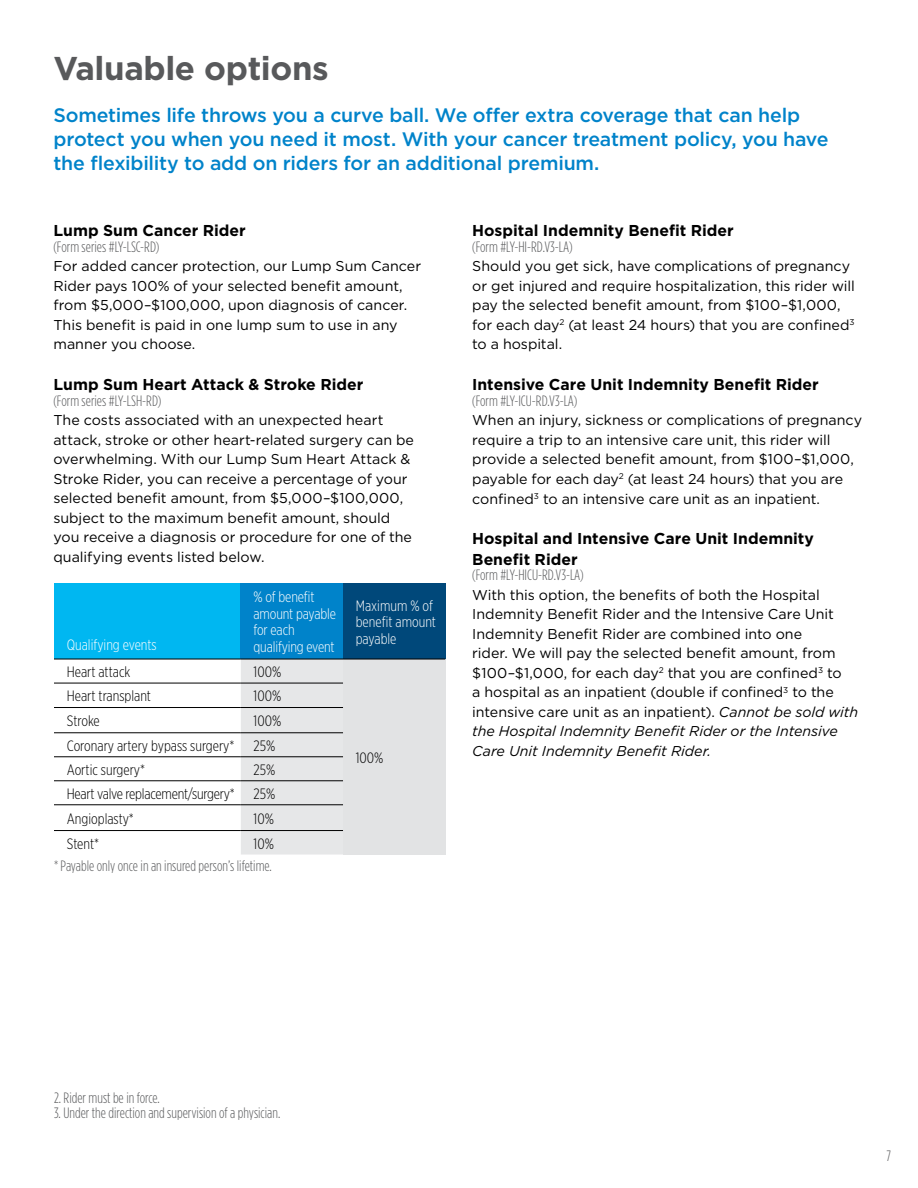
<style>
.page{position:relative;width:918px;height:1188px;background:#fff}
.page>*{position:absolute;margin:0;border:0;box-sizing:border-box;transform-origin:0 0}
.t1{font:700 33px "Gotham";letter-spacing:-.01em;color:#58595b}
.t2{font:500 19.5px/24px "Gotham";letter-spacing:-.01em;color:#0083ca}
.t3{font:700 15.75px/20.2px "Gotham";color:#000}
.t4{font:300 15px "Gotham Condensed";color:#58595b}
.t5{font:300 15px "Gotham X Narrow";color:#000}
.t6{font:300 15px/16.5px "Gotham X Narrow";letter-spacing:-.01em;color:#fff}
.t7{font:14.25px/19.5px "Gotham";color:#000}
.s1{font-style:italic}
</style>
<div class="page">
<div style="left:54px;top:583px;width:187px;height:76px;background:#00b7f1"></div>
<div style="left:241px;top:583px;width:102px;height:76px;background:#0083ca"></div>
<div style="left:343px;top:583px;width:102px;height:76px;background:#00487a"></div>
<div style="left:241px;top:660px;width:102px;height:195px;background:#e6e7e8"></div>
<div style="left:343px;top:659px;width:102px;height:196px;background:#e2e3e4"></div>
<hr style="left:54px;top:659px;width:187px;height:1px;background:#000">
<hr style="left:241px;top:659px;width:102px;height:1px;background:#000">
<hr style="left:343px;top:659px;width:102px;height:1px;background:#000">
<hr style="left:54px;top:683px;width:187px;height:1px;background:#000">
<hr style="left:241px;top:683px;width:102px;height:1px;background:#000">
<hr style="left:54px;top:707px;width:187px;height:1px;background:#000">
<hr style="left:241px;top:707px;width:102px;height:1px;background:#000">
<hr style="left:54px;top:733px;width:187px;height:1px;background:#000">
<hr style="left:241px;top:733px;width:102px;height:1px;background:#000">
<hr style="left:54px;top:757px;width:187px;height:1px;background:#000">
<hr style="left:241px;top:757px;width:102px;height:1px;background:#000">
<hr style="left:54px;top:781px;width:187px;height:1px;background:#000">
<hr style="left:241px;top:781px;width:102px;height:1px;background:#000">
<hr style="left:54px;top:805px;width:187px;height:1px;background:#000">
<hr style="left:241px;top:805px;width:102px;height:1px;background:#000">
<hr style="left:54px;top:830px;width:187px;height:1px;background:#000">
<hr style="left:241px;top:830px;width:102px;height:1px;background:#000">
<h1 class="t1" style="left:53px;top:47px;width:277px">Valuable options</h1>
<h2 class="t2" style="left:53px;top:103px;width:777px">Sometimes life throws you a curve ball. We offer extra coverage that can help protect you when you need it most. With your cancer treatment policy, you have the flexibility to add on riders for an additional premium.</h2>
<p class="t3" style="left:53px;top:220px;width:194px">Lump Sum Cancer Rider</p>
<p class="t4" style="left:53px;top:238px;width:107px">(Form series #LY-LSC-RD)</p>
<p class="t7" style="left:53px;top:256px;width:369px">For added cancer protection, our Lump Sum Cancer Rider pays 100% of your selected benefit amount, from $5,000–$100,000, upon diagnosis of cancer.<br>This benefit is paid in one lump sum to use in any manner you choose.</p>
<p class="t3" style="left:53px;top:374px;width:311px">Lump Sum Heart Attack &amp; Stroke Rider</p>
<p class="t4" style="left:53px;top:392px;width:109px">(Form series #LY-LSH-RD)</p>
<p class="t7" style="left:53px;top:410px;width:362px">The costs associated with an unexpected heart attack, stroke or other heart-related surgery can be overwhelming. With our Lump Sum Heart Attack &amp; Stroke Rider, you can receive a percentage of your selected benefit amount, from $5,000–$100,000, subject to the maximum benefit amount, should you receive a diagnosis or procedure for one of the qualifying events listed below.</p>
<p class="t6" style="left:67px;top:637px;width:92px">Qualifying events</p>
<p class="t6" style="left:254px;top:589px;width:84px">% of benefit amount payable for each qualifying event</p>
<p class="t6" style="left:356px;top:597px;width:82px">Maximum % of benefit amount payable</p>
<p class="t5" style="left:67px;top:663px;width:65px">Heart attack</p>
<p class="t5" style="left:254px;top:663px;width:29px">100%</p>
<p class="t5" style="left:67px;top:687px;width:86px">Heart transplant</p>
<p class="t5" style="left:254px;top:687px;width:29px">100%</p>
<p class="t5" style="left:67px;top:712px;width:35px">Stroke</p>
<p class="t5" style="left:254px;top:712px;width:29px">100%</p>
<p class="t5" style="left:67px;top:737px;width:169px">Coronary artery bypass surgery*</p>
<p class="t5" style="left:254px;top:737px;width:23px">25%</p>
<p class="t5" style="left:67px;top:761px;width:80px">Aortic surgery*</p>
<p class="t5" style="left:254px;top:761px;width:23px">25%</p>
<p class="t5" style="left:67px;top:785px;width:170px">Heart valve replacement/surgery*</p>
<p class="t5" style="left:254px;top:785px;width:23px">25%</p>
<p class="t5" style="left:67px;top:810px;width:69px">Angioplasty*</p>
<p class="t5" style="left:254px;top:810px;width:22px">10%</p>
<p class="t5" style="left:67px;top:834px;width:34px">Stent*</p>
<p class="t5" style="left:254px;top:834px;width:22px">10%</p>
<p class="t4" style="left:54px;top:857px;width:219px">* Payable only once in an insured person’s lifetime.</p>
<p class="t5" style="left:356px;top:749px;width:29px">100%</p>
<p class="t3" style="left:472px;top:220px;width:263px">Hospital Indemnity Benefit Rider</p>
<p class="t4" style="left:472px;top:238px;width:102px">(Form #LY-HI-RD.V3-LA)</p>
<p class="t7" style="left:472px;top:256px;width:384px">Should you get sick, have complications of pregnancy or get injured and require hospitalization, this rider will pay the selected benefit amount, from $100–$1,000, for each day<sup>2</sup> (at least 24 hours) that you are confined<sup>3 </sup>to a hospital.</p>
<p class="t3" style="left:472px;top:374px;width:348px">Intensive Care Unit Indemnity Benefit Rider</p>
<p class="t4" style="left:472px;top:392px;width:107px">(Form #LY-ICU-RD.V3-LA)</p>
<p class="t7" style="left:472px;top:410px;width:391px">When an injury, sickness or complications of pregnancy require a trip to an intensive care unit, this rider will provide a selected benefit amount, from $100–$1,000, payable for each day<sup>2</sup> (at least 24 hours) that you are confined<sup>3</sup> to an intensive care unit as an inpatient.</p>
<p class="t3" style="left:472px;top:529px;width:343px">Hospital and Intensive Care Unit Indemnity<br>Benefit Rider</p>
<p class="t4" style="left:472px;top:567px;width:113px">(Form #LY-HICU-RD.V3-LA)</p>
<p class="t7" style="left:472px;top:585px;width:387px">With this option, the benefits of both the Hospital Indemnity Benefit Rider and the Intensive Care Unit Indemnity Benefit Rider are combined into one<br>rider. We will pay the selected benefit amount, from $100–$1,000, for each day<sup>2</sup> that you are confined<sup>3</sup> to<br>a hospital as an inpatient (double if confined<sup>3</sup> to the intensive care unit as an inpatient). <span class="s1">Cannot be sold with the Hospital Indemnity Benefit Rider or the Intensive Care Unit Indemnity Benefit Rider.</span></p>
<p class="t4" style="left:54px;top:1089px;width:107px">2. Rider must be in force.</p>
<p class="t4" style="left:54px;top:1105px;width:228px">3. Under the direction and supervision of a physician.</p>
<p class="t4" style="left:886px;top:1147px;width:6px">7</p>
</div>
